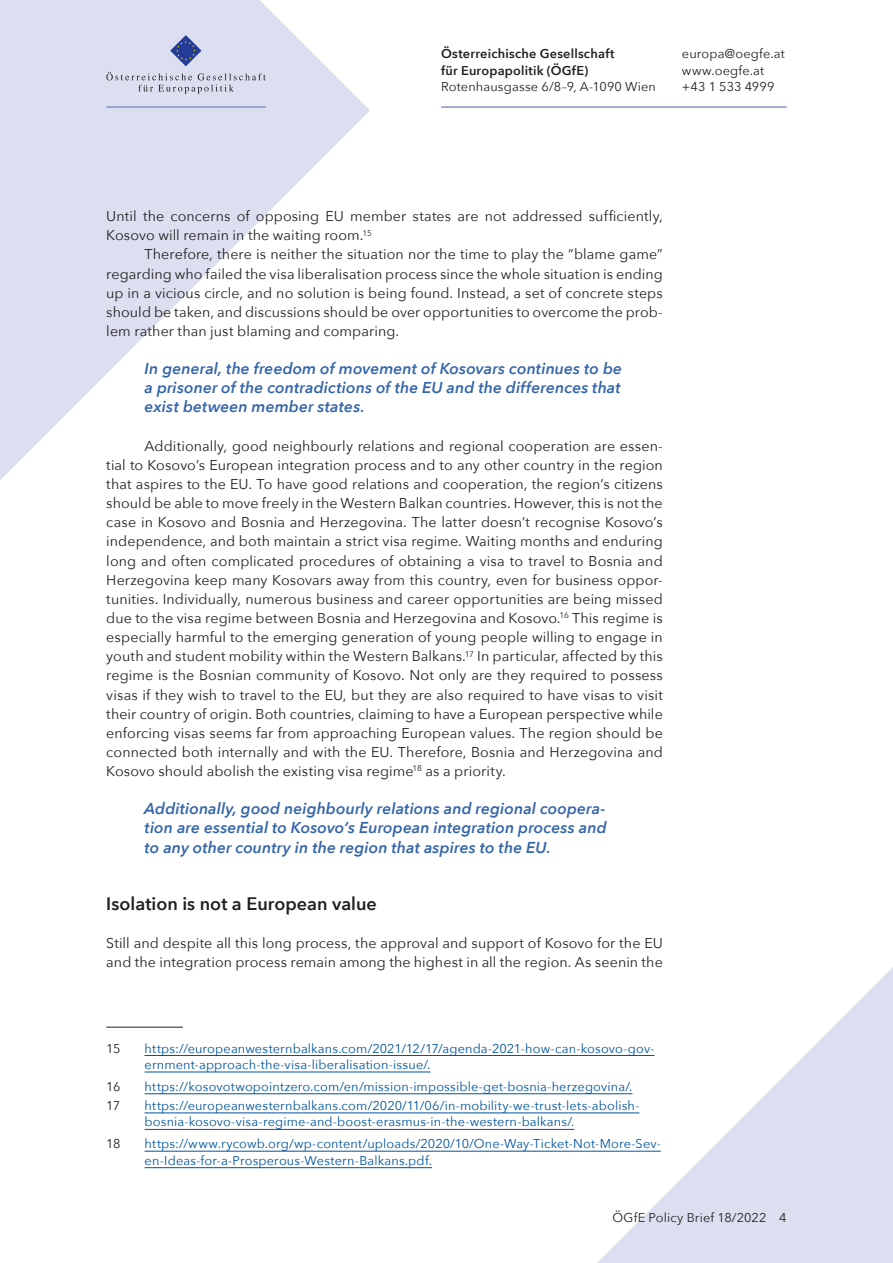
<style>
.page{position:relative;width:893px;height:1263px;background:#fff}
.page>*{position:absolute;margin:0;border:0;box-sizing:border-box;transform-origin:0 0}
.Überschrift_3{font:600 18px "Avenir Next";color:#231f20}
.Zitat{font:italic 600 15.75px/19.2px "Avenir Next";letter-spacing:.005em;color:#3565a9;text-align:justify}
.p_einzug{font:14.25px/19.2px "Avenir Next";letter-spacing:.005em;color:#231f20;text-align:justify}
.p{font:14.25px/19.2px "Avenir Next";letter-spacing:.005em;color:#231f20}
.Fußnoten{font:12.75px/16.5px "Avenir Next";letter-spacing:.01em;color:#01549d}
.p-2{font:12.75px "Avenir Next";letter-spacing:.015em;color:#231f20}
.p-3{font:600 12.75px/16.5px "Avenir Next";letter-spacing:.02em;color:#231f20}
.p_Pagina{font:12.75px "Avenir Next";letter-spacing:.01em;color:#231f20}
.Fußnoten-2{font:12.75px "Avenir Next";letter-spacing:-.05em;color:#231f20}
</style>
<div class="page">
<svg style="left:0;top:0;width:370px;height:480px;fill:#dbdfef"></svg>
<svg style="left:597px;top:967px;width:296px;height:296px;fill:#dbdfef"></svg>
<hr style="left:441px;top:106px;width:346px;height:2px;background:#8493c4">
<hr style="left:106px;top:106px;width:160px;height:2px;background:#8493c4">
<svg style="left:170px;top:35px;width:31px;height:31px"></svg>
<svg style="left:106px;top:72px;width:160px;height:22px;background:#c9cddb"></svg>
<hr style="left:106px;top:1027px;width:77px;height:1px;background:#231f20">
<hr style="left:145px;top:1055px;width:509px;height:1px;background:#01549d">
<hr style="left:145px;top:1072px;width:285px;height:1px;background:#01549d">
<hr style="left:145px;top:1093px;width:487px;height:1px;background:#01549d">
<hr style="left:145px;top:1112px;width:494px;height:1px;background:#01549d">
<hr style="left:145px;top:1129px;width:429px;height:1px;background:#01549d">
<hr style="left:145px;top:1151px;width:516px;height:1px;background:#01549d">
<hr style="left:145px;top:1167px;width:287px;height:1px;background:#01549d">
<p class="p-3" style="left:441px;top:45px;width:175px">Österreichische Gesellschaft für Europapolitik (ÖGfE)</p>
<p class="p-2" style="left:441px;top:76px;width:216px">Rotenhausgasse 6/8–9, A-1090 Wien</p>
<p class="p-2" style="left:682px;top:43px;width:104px">europa@oegfe.at</p>
<p class="p-2" style="left:682px;top:60px;width:84px">www.oegfe.at</p>
<p class="p-2" style="left:682px;top:76px;width:94px">+43 1 533 4999</p>
<p class="p_einzug" style="left:106px;top:206px;width:558px">Until the concerns of opposing EU member states are not addressed sufficiently,<br>Kosovo will remain in the waiting room.<sup>15</sup></p>
<p class="p_einzug" style="left:106px;top:244px;width:558px;text-indent:38px">Therefore, there is neither the situation nor the time to play the “blame game” regarding who failed the visa liberalisation process since the whole situation is ending up in a vicious circle, and no solution is being found. Instead, a set of concrete steps should be taken, and discussions should be over opportunities to overcome the prob&shy;lem rather than just blaming and comparing.</p>
<p class="Zitat" style="left:145px;top:359px;width:479px">In general, the freedom of movement of Kosovars continues to be a prisoner of the contradictions of the EU and the differences that exist between member states.</p>
<p class="p_einzug" style="left:106px;top:436px;width:558px;text-indent:38px">Additionally, good neighbourly relations and regional cooperation are essen&shy;tial to Kosovo’s European integration process and to any other country in the region that aspires to the EU. To have good relations and cooperation, the region’s citizens should be able to move freely in the Western Balkan countries. However, this is not the case in Kosovo and Bosnia and Herzegovina. The latter doesn’t recognise Kosovo’s independence, and both maintain a strict visa regime. Waiting months and enduring long and often complicated procedures of obtaining a visa to travel to Bosnia and Herzegovina keep many Kosovars away from this country, even for business oppor&shy;tunities. Individually, numerous business and career opportunities are being missed due to the visa regime between Bosnia and Herzegovina and Kosovo.<sup>16</sup> This regime is especially harmful to the emerging generation of young people willing to engage in youth and student mobility within the Western Balkans.<sup>17</sup> In particular, affected by this regime is the Bosnian community of Kosovo. Not only are they required to possess visas if they wish to travel to the EU, but they are also required to have visas to visit their country of origin. Both countries, claiming to have a European perspective while enforcing visas seems far from approaching European values. The region should be connected both internally and with the EU. Therefore, Bosnia and Herzegovina and Kosovo should abolish the existing visa regime<sup>18</sup> as a priority.</p>
<p class="Zitat" style="left:145px;top:799px;width:464px">Additionally, good neighbourly relations and regional coopera&shy;tion are essential to Kosovo’s European integration process and to any other country in the region that aspires to the EU.</p>
<p class="Überschrift_3" style="left:106px;top:888px;width:272px">Isolation is not a European value</p>
<p class="p" style="left:106px;top:933px;width:558px">Still and despite all this long process, the approval and support of Kosovo for the EU and the integration process remain among the highest in all the region. As seenin the</p>
<p class="Fußnoten-2" style="left:106px;top:1037px;width:16px">15</p>
<p class="Fußnoten" style="left:145px;top:1039px;width:511px">https://europeanwesternbalkans.com/2021/12/17/agenda-2021-how-can-kosovo-gov&shy;ernment-approach-the-visa-liberalisation-issue/.</p>
<p class="Fußnoten-2" style="left:106px;top:1075px;width:16px">16</p>
<p class="Fußnoten" style="left:145px;top:1077px;width:489px">https://kosovotwopointzero.com/en/mission-impossible-get-bosnia-herzegovina/.</p>
<p class="Fußnoten-2" style="left:106px;top:1095px;width:15px">17</p>
<p class="Fußnoten" style="left:145px;top:1097px;width:496px">https://europeanwesternbalkans.com/2020/11/06/in-mobility-we-trust-lets-abolish&shy;bosnia-kosovo-visa-regime-and-boost-erasmus-in-the-western-balkans/.</p>
<p class="Fußnoten-2" style="left:106px;top:1133px;width:16px">18</p>
<p class="Fußnoten" style="left:145px;top:1135px;width:518px">https://www.rycowb.org/wp-content/uploads/2020/10/One-Way-Ticket-Not-More-Sev&shy;en-Ideas-for-a-Prosperous-Western-Balkans.pdf.</p>
<p class="p_Pagina" style="left:613px;top:1206px;width:176px">ÖGfE Policy Brief 18/2022 4</p>
</div>
